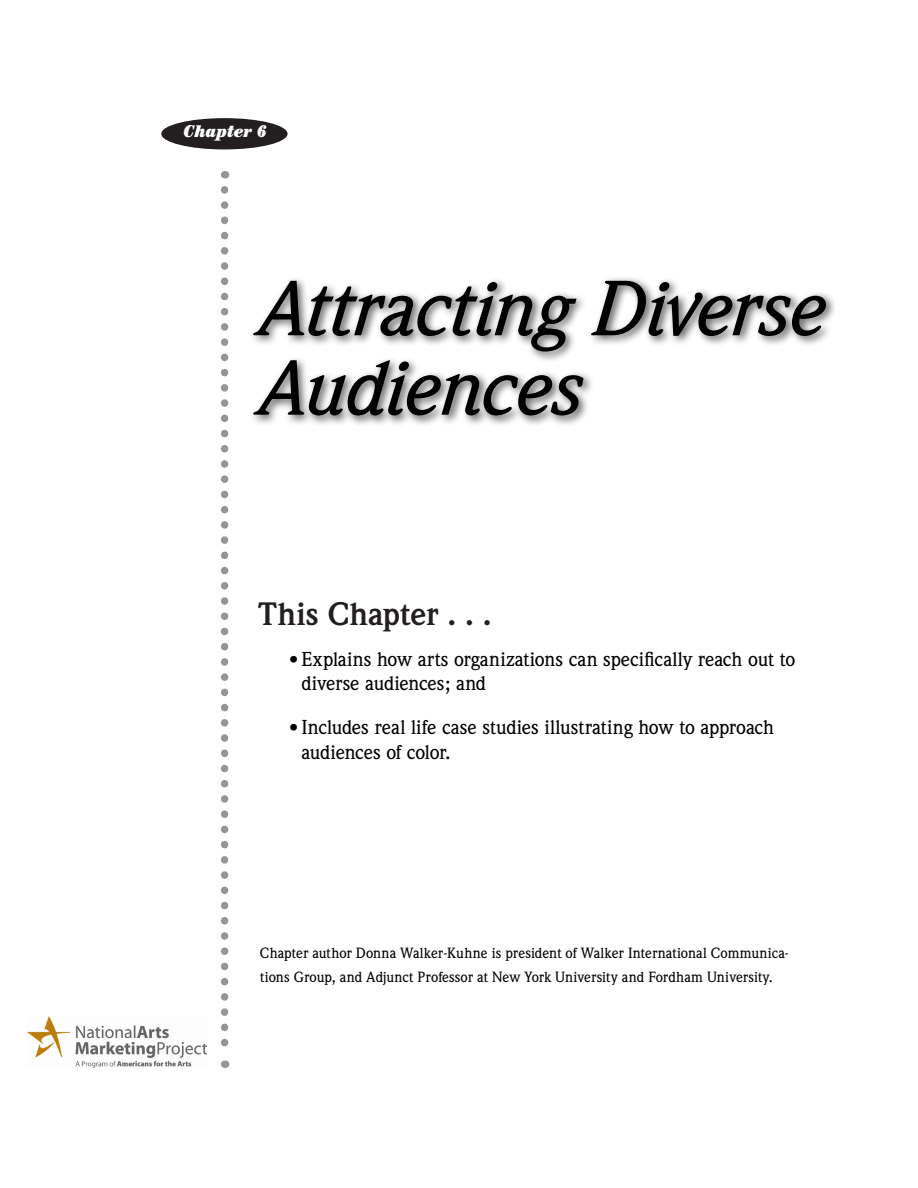
<style>
.page{position:relative;width:918px;height:1188px;background:#fff}
.page>*{position:absolute;margin:0;border:0;box-sizing:border-box;transform-origin:0 0}
.Body_Text{font:italic 500 76.5px/79.5px "Weidemann Std";letter-spacing:-.01em;color:#000}
.Body_Text-2{font:700 31.8px "Weidemann Std";color:#231f20}
.Chapter_Title_Page_B{font:500 19.8px/24.3px "Weidemann";letter-spacing:-.01em;color:#000}
.Body_Text-3{font:italic ultra-condensed 17.1px "Century";letter-spacing:.005em;color:#fff}
.Body_Text-4{font:500 14.55px/24.3px "Weidemann Std";letter-spacing:-.005em;color:#000}
.s1{font-family:"ITC Franklin Gothic Std Hvy";font-weight:400}
</style>
<div class="page">
<svg style="left:221px;top:190px;width:7px;height:878px"></svg>
<img style="left:28px;top:1016px;width:179px;height:52px">
<div style="left:248px;top:276px;width:588px;height:151px;background:#231f20;opacity:.75"></div>
<div style="left:161px;top:118px;width:127px;height:31px;background:#231f20;border-radius:50%"></div>
<p class="Body_Text-3" style="left:183px;top:121px;width:85px">Chapter 6</p>
<p class="Body_Text" style="left:260px;top:269px;width:569px">Attracting Diverse<br>Audiences</p>
<p class="Body_Text-2" style="left:258px;top:596px;width:235px">This Chapter . . .</p>
<p class="Chapter_Title_Page_B" style="left:301px;top:647px;width:495px;text-indent:-14px"><span class="s1">•</span>Explains how arts organizations can specifically reach out to diverse audiences; and</p>
<p class="Chapter_Title_Page_B" style="left:301px;top:715px;width:474px;text-indent:-14px"><span class="s1">•</span>Includes real life case studies illustrating how to approach audiences of color.</p>
<p class="Body_Text-4" style="left:260px;top:940px;width:530px">Chapter author Donna Walker-Kuhne is president of Walker International Communica&shy;tions Group, and Adjunct Professor at New York University and Fordham University.</p>
</div>
